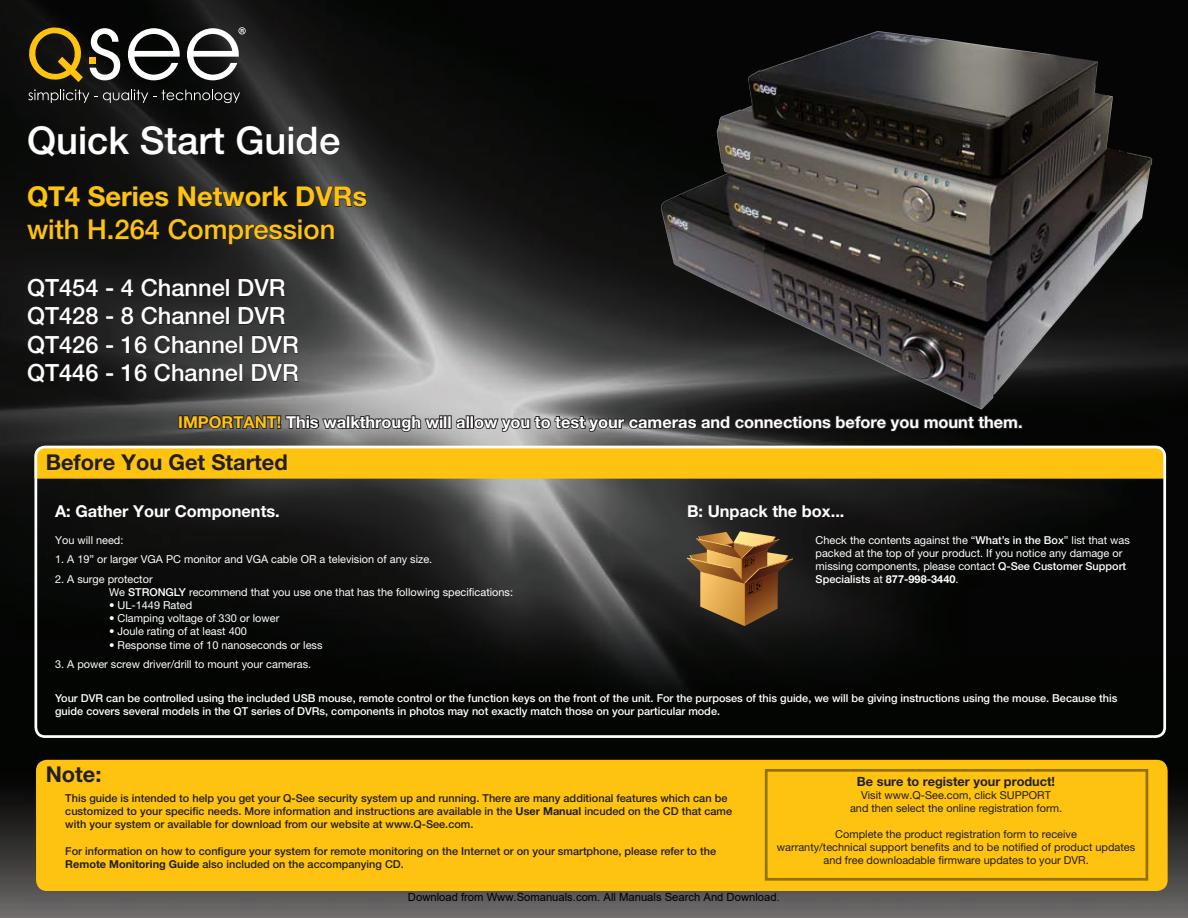
<style>
.page{position:relative;width:1188px;height:918px;background:#fff}
.page>*{position:absolute;margin:0;border:0;box-sizing:border-box;transform-origin:0 0}
.t1{font:500 38.25px "Helvetica Neue LT Pro";color:#fff}
.t2{font:700 27.3px "Helvetica Neue LT Pro";color:#fec210}
.t3{font:500 27.3px "Helvetica Neue LT Pro";color:#fec210}
.t4{font:500 23.7px "Helvetica Neue LT Pro";color:#fff}
.t5{font:700 21.9px "Helvetica Neue LT Pro";color:#231f20}
.t6{font:700 16.35px "Helvetica Neue LT Pro";color:#fff}
.t7{font:700 12.75px "Helvetica Neue LT Pro";color:#231f20}
.t8{font:11.25px "Arial";color:#000}
.t9{font:10.95px/13px "Helvetica Neue LT Pro";color:#fff}
.t10{font:500 10.95px/13px "Helvetica Neue LT Pro";color:#231f20}
.t11{font:500 10.95px/13px "Helvetica Neue LT Pro";color:#fff}
.t12{font:10.95px/13px "Helvetica Neue LT Pro";color:#231f20;text-align:center}
.s1{color:#fec210}
.s2{font-weight:500}
.s3{font-weight:700}
</style>
<div class="page">
<img style="left:0;top:0;width:1188px;height:918px">
<div style="left:34px;top:446px;width:1132px;height:33px;background:#fec210"></div>
<div style="left:34px;top:446px;width:1132px;height:292px;border:3px solid #fff;border-radius:9px"></div>
<div style="left:178px;top:415px;width:5px;height:14px;border:2px solid #231f20"></div>
<svg style="left:182px;top:407px;width:261px;height:33px;background:#696868"></svg>
<div style="left:439px;top:419px;width:4px;height:10px;border:2px solid #231f20"></div>
<div style="left:443px;top:415px;width:4px;height:14px;border:2px solid #231f20"></div>
<div style="left:448px;top:415px;width:4px;height:14px;border:2px solid #231f20"></div>
<svg style="left:455px;top:407px;width:568px;height:33px;background:#474646"></svg>
<svg style="left:687px;top:531px;width:106px;height:95px;background:#7f5c31"></svg>
<div style="left:36px;top:760px;width:1132px;height:131px;background:#fec210;border-radius:11px"></div>
<div style="left:765px;top:769px;width:383px;height:112px;border:3px solid #927100"></div>
<svg style="left:27px;top:26px;width:56px;height:56px;background:#5d490f"></svg>
<svg style="left:90px;top:27px;width:156px;height:53px"></svg>
<svg style="left:28px;top:89px;width:212px;height:14px;background:#353635"></svg>
<svg style="left:28px;top:125px;width:103px;height:33px;background:#111110"></svg>
<svg style="left:140px;top:125px;width:85px;height:30px;background:#181817"></svg>
<svg style="left:236px;top:125px;width:104px;height:30px;background:#262626"></svg>
<svg style="left:27px;top:185px;width:54px;height:24px"></svg>
<svg style="left:88px;top:185px;width:81px;height:23px;background:#141312"></svg>
<svg style="left:178px;top:186px;width:112px;height:24px;background:#21201f"></svg>
<svg style="left:296px;top:186px;width:71px;height:22px;background:#373637"></svg>
<svg style="left:26px;top:219px;width:53px;height:24px"></svg>
<svg style="left:88px;top:219px;width:72px;height:21px;background:#141412"></svg>
<svg style="left:168px;top:218px;width:167px;height:27px;background:#242323"></svg>
<div style="left:27px;top:278px;width:72px;height:21px;background:#1c1c1c"></div>
<svg style="left:106px;top:288px;width:8px;height:3px"></svg>
<svg style="left:121px;top:279px;width:13px;height:18px"></svg>
<div style="left:141px;top:278px;width:84px;height:19px;background:#201f1f"></div>
<div style="left:226px;top:279px;width:4px;height:17px;border:1px solid #231f20"></div>
<svg style="left:238px;top:278px;width:49px;height:21px"></svg>
<div style="left:27px;top:306px;width:72px;height:21px;background:#1d1e1d"></div>
<svg style="left:106px;top:316px;width:8px;height:4px"></svg>
<svg style="left:121px;top:307px;width:13px;height:19px"></svg>
<svg style="left:141px;top:306px;width:84px;height:20px;background:#2a2a29"></svg>
<div style="left:226px;top:307px;width:4px;height:18px;border:1px solid #231f20"></div>
<svg style="left:238px;top:307px;width:49px;height:20px"></svg>
<svg style="left:27px;top:335px;width:72px;height:21px;background:#1c1a1b"></svg>
<svg style="left:106px;top:345px;width:8px;height:3px"></svg>
<svg style="left:121px;top:335px;width:26px;height:19px"></svg>
<svg style="left:154px;top:335px;width:84px;height:19px;background:#313130"></svg>
<div style="left:239px;top:336px;width:4px;height:17px;border:1px solid #231f20"></div>
<svg style="left:251px;top:335px;width:49px;height:20px"></svg>
<svg style="left:27px;top:363px;width:72px;height:21px;background:#151413"></svg>
<svg style="left:106px;top:373px;width:8px;height:4px"></svg>
<svg style="left:121px;top:363px;width:26px;height:20px"></svg>
<svg style="left:154px;top:363px;width:84px;height:20px;background:#2e2d2d"></svg>
<div style="left:239px;top:364px;width:4px;height:18px;border:1px solid #231f20"></div>
<svg style="left:251px;top:363px;width:49px;height:21px"></svg>
<img style="left:657px;top:27px;width:502px;height:390px">
<p class="t1" style="left:27px;top:117px;width:315px">Quick Start Guide</p>
<p class="t2" style="left:27px;top:180px;width:342px">QT4 Series Network DVRs</p>
<p class="t3" style="left:27px;top:213px;width:310px">with H.264 Compression</p>
<p class="t4" style="left:27px;top:273px;width:260px">QT454 - 4 Channel DVR</p>
<p class="t4" style="left:27px;top:302px;width:260px">QT428 - 8 Channel DVR</p>
<p class="t4" style="left:27px;top:330px;width:273px">QT426 - 16 Channel DVR</p>
<p class="t4" style="left:27px;top:359px;width:273px">QT446 - 16 Channel DVR</p>
<p class="t6" style="left:178px;top:412px;width:846px"><span class="s1">IMPORTANT!</span> This walkthrough will allow you to test your cameras and connections before you mount them.</p>
<p class="t5" style="left:46px;top:449px;width:244px">Before You Get Started</p>
<p class="t6" style="left:55px;top:501px;width:226px">A: Gather Your Components.</p>
<p class="t9" style="left:55px;top:533px;width:70px">You will need:</p>
<p class="t9" style="left:55px;top:553px;width:379px">1. A 19” or larger VGA PC monitor and VGA cable OR a television of any size.</p>
<p class="t9" style="left:55px;top:572px;width:99px">2. A surge protector</p>
<p class="t9" style="left:109px;top:585px;width:406px">We <span class="s2">STRONGLY</span> recommend that you use one that has the following specifications:</p>
<p class="t9" style="left:109px;top:599px;width:85px">• UL-1449 Rated</p>
<p class="t9" style="left:109px;top:612px;width:172px">• Clamping voltage of 330 or lower</p>
<p class="t9" style="left:109px;top:625px;width:139px">• Joule rating of at least 400</p>
<p class="t9" style="left:109px;top:638px;width:215px">• Response time of 10 nanoseconds or less</p>
<p class="t9" style="left:55px;top:658px;width:258px">3. A power screw driver/drill to mount your cameras.</p>
<p class="t6" style="left:687px;top:501px;width:159px">B: Unpack the box...</p>
<p class="t9" style="left:816px;top:533px;width:316px">Check the contents against the “<span class="s2">What’s in the Box</span>” list that was packed at the top of your product. If you notice any damage or missing components, please contact <span class="s2">Q-See Customer Support Specialists</span> at <span class="s3">877-998-3440</span>.</p>
<p class="t11" style="left:55px;top:692px;width:1064px">Your DVR can be controlled using the included USB mouse, remote control or the function keys on the front of the unit. For the purposes of this guide, we will be giving instructions using the mouse. Because this guide covers several models in the QT series of DVRs, components in photos may not exactly match those on your particular mode.</p>
<p class="t5" style="left:46px;top:761px;width:57px">Note:</p>
<p class="t10" style="left:65px;top:792px;width:668px">This guide is intended to help you get your Q-See security system up and running. There are many additional features which can be customized to your specific needs. More information and instructions are available in the <span class="s3">User Manual</span> incuded on the CD that came with your system or available for download from our website at www.Q-See.com.</p>
<p class="t10" style="left:65px;top:844px;width:652px">For information on how to configure your system for remote monitoring on the Internet or on your smartphone, please refer to the<br><span class="s3">Remote Monitoring Guide</span> also included on the accompanying CD.</p>
<p class="t7" style="left:857px;top:773px;width:200px">Be sure to register your product!</p>
<p class="t12" style="left:861px;top:788px;width:191px">Visit www.Q-See.com, click SUPPORT</p>
<p class="t12" style="left:850px;top:801px;width:214px">and then select the online registration form.</p>
<p class="t12" style="left:835px;top:828px;width:243px">Complete the product registration form to receive</p>
<p class="t12" style="left:777px;top:841px;width:360px">warranty/technical support benefits and to be notified of product updates and free downloadable firmware updates to your DVR.</p>
<p class="t8" style="left:408px;top:890px;width:373px">Download from Www.Somanuals.com. All Manuals Search And Download.</p>
</div>
